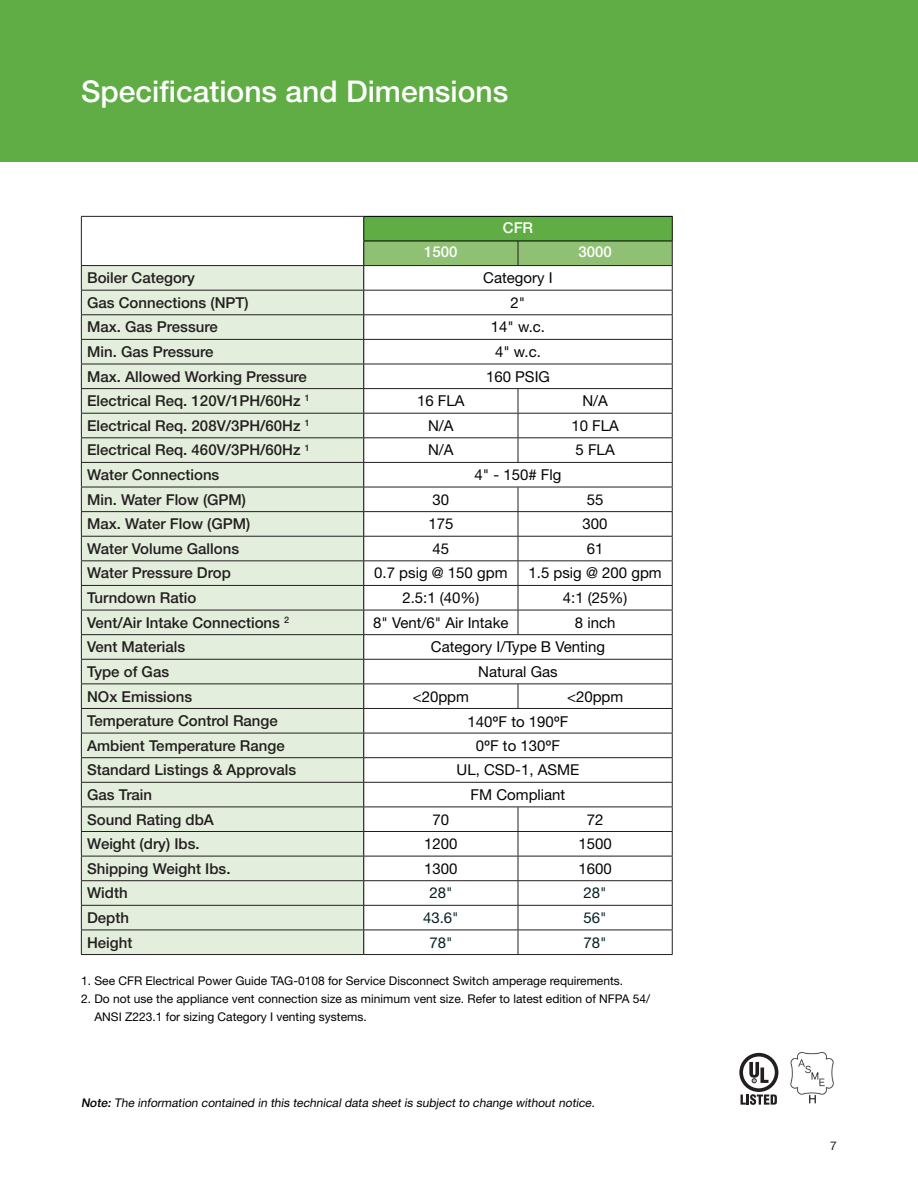
<style>
.page{position:relative;width:918px;height:1188px;background:#fff}
.page>*{position:absolute;margin:0;border:0;box-sizing:border-box;transform-origin:0 0}
.bodycopy{font:500 30px "Helvetica Neue LT Std";color:#fff}
.t1{font:500 15px "Helvetica Neue LT Std";color:#231f20}
.t2{font:15px "Helvetica Neue LT Std";color:#040503}
.t3{font:15px "Helvetica Neue LT Std";color:#072027}
.t4{font:500 15px "Helvetica Neue LT Std";color:#fff}
.t5{font:12px/18px "Helvetica Neue LT Std";color:#000}
.t6{font:italic 12px "Helvetica Neue LT Std";color:#000}
.bodycopy-2{font:12px "Helvetica Neue LT Std";color:#231f20}
.s1{font-family:"Brutal Type"}
.s2{font-weight:500}
</style>
<div class="page">
<div style="left:0;top:0;width:918px;height:162px;background:#60ad45"></div>
<div style="left:82px;top:266px;width:281px;height:688px;background:#e4eedc"></div>
<hr style="left:81px;top:216px;width:282px;height:1px;background:#231f20">
<hr style="left:81px;top:265px;width:283px;height:1px;background:#231f20">
<hr style="left:81px;top:290px;width:283px;height:1px;background:#231f20">
<hr style="left:81px;top:314px;width:283px;height:1px;background:#231f20">
<hr style="left:81px;top:339px;width:283px;height:1px;background:#231f20">
<hr style="left:81px;top:364px;width:283px;height:1px;background:#231f20">
<hr style="left:81px;top:388px;width:283px;height:1px;background:#231f20">
<hr style="left:81px;top:413px;width:283px;height:1px;background:#231f20">
<hr style="left:81px;top:437px;width:283px;height:1px;background:#231f20">
<hr style="left:81px;top:462px;width:283px;height:1px;background:#231f20">
<hr style="left:81px;top:487px;width:283px;height:1px;background:#231f20">
<hr style="left:81px;top:511px;width:283px;height:1px;background:#231f20">
<hr style="left:81px;top:536px;width:283px;height:1px;background:#231f20">
<hr style="left:81px;top:560px;width:283px;height:1px;background:#231f20">
<hr style="left:81px;top:585px;width:283px;height:1px;background:#231f20">
<hr style="left:81px;top:610px;width:283px;height:1px;background:#231f20">
<hr style="left:81px;top:634px;width:283px;height:1px;background:#231f20">
<hr style="left:81px;top:659px;width:283px;height:1px;background:#231f20">
<hr style="left:81px;top:684px;width:283px;height:1px;background:#231f20">
<hr style="left:81px;top:708px;width:283px;height:1px;background:#231f20">
<hr style="left:81px;top:733px;width:283px;height:1px;background:#231f20">
<hr style="left:81px;top:757px;width:283px;height:1px;background:#231f20">
<hr style="left:81px;top:782px;width:283px;height:1px;background:#231f20">
<hr style="left:81px;top:807px;width:283px;height:1px;background:#231f20">
<hr style="left:81px;top:831px;width:283px;height:1px;background:#231f20">
<hr style="left:81px;top:856px;width:283px;height:1px;background:#231f20">
<hr style="left:81px;top:880px;width:283px;height:1px;background:#231f20">
<hr style="left:81px;top:905px;width:283px;height:1px;background:#231f20">
<hr style="left:81px;top:930px;width:283px;height:1px;background:#231f20">
<svg style="left:81px;top:217px;width:1px;height:737px"></svg>
<hr style="left:81px;top:954px;width:283px;height:1px;background:#231f20">
<hr style="left:364px;top:954px;width:154px;height:1px;background:#231f20">
<hr style="left:518px;top:954px;width:155px;height:1px;background:#231f20">
<hr style="left:363px;top:216px;width:155px;height:1px;background:#000">
<hr style="left:518px;top:216px;width:155px;height:1px;background:#000">
<svg style="left:363px;top:217px;width:310px;height:737px"></svg>
<svg style="left:739px;top:1053px;width:39px;height:52px"></svg>
<img style="left:790px;top:1052px;width:44px;height:52px">
<p class="bodycopy" style="left:81px;top:74px;width:429px">Specifications and Dimensions</p>
<p class="t4" style="left:503px;top:219px;width:32px">CFR</p>
<p class="t4" style="left:424px;top:243px;width:35px">1500</p>
<p class="t4" style="left:578px;top:243px;width:35px">3000</p>
<p class="t1" style="left:87px;top:269px;width:109px">Boiler Category</p>
<p class="t2" style="left:483px;top:269px;width:71px">Category I</p>
<p class="t1" style="left:87px;top:294px;width:163px">Gas Connections (NPT)</p>
<p class="t2" style="left:511px;top:294px;width:16px">2"</p>
<p class="t1" style="left:87px;top:318px;width:132px">Max. Gas Pressure</p>
<p class="t2" style="left:491px;top:318px;width:56px">14" w.c.</p>
<p class="t1" style="left:87px;top:343px;width:128px">Min. Gas Pressure</p>
<p class="t2" style="left:495px;top:343px;width:47px">4" w.c.</p>
<p class="t1" style="left:87px;top:367px;width:221px">Max. Allowed Working Pressure</p>
<p class="t2" style="left:486px;top:367px;width:65px">160 PSIG</p>
<p class="t1" style="left:87px;top:392px;width:224px">Electrical Req. 120V/1PH/60Hz <sup>1</sup></p>
<p class="t2" style="left:417px;top:392px;width:49px">16 FLA</p>
<p class="t2" style="left:582px;top:392px;width:27px">N/A</p>
<p class="t1" style="left:87px;top:417px;width:224px">Electrical Req. 208V/3PH/60Hz <sup>1</sup></p>
<p class="t2" style="left:428px;top:417px;width:27px">N/A</p>
<p class="t2" style="left:571px;top:417px;width:49px">10 FLA</p>
<p class="t1" style="left:87px;top:441px;width:224px">Electrical Req. 460V/3PH/60Hz <sup>1</sup></p>
<p class="t2" style="left:428px;top:441px;width:27px">N/A</p>
<p class="t2" style="left:576px;top:441px;width:41px">5 FLA</p>
<p class="t1" style="left:87px;top:466px;width:134px">Water Connections</p>
<p class="t2" style="left:475px;top:466px;width:88px">4" - 150# Flg</p>
<p class="t1" style="left:87px;top:490px;width:160px">Min. Water Flow (GPM)</p>
<p class="t2" style="left:433px;top:490px;width:18px">30</p>
<p class="t2" style="left:587px;top:490px;width:18px">55</p>
<p class="t1" style="left:87px;top:515px;width:165px">Max. Water Flow (GPM)</p>
<p class="t2" style="left:428px;top:515px;width:27px">175</p>
<p class="t2" style="left:583px;top:515px;width:27px">300</p>
<p class="t1" style="left:87px;top:540px;width:153px">Water Volume Gallons</p>
<p class="t2" style="left:433px;top:540px;width:18px">45</p>
<p class="t2" style="left:587px;top:540px;width:18px">61</p>
<p class="t1" style="left:87px;top:564px;width:145px">Water Pressure Drop</p>
<p class="t2" style="left:374px;top:564px;width:135px">0.7 psig @ 150 gpm</p>
<p class="t2" style="left:529px;top:564px;width:135px">1.5 psig @ 200 gpm</p>
<p class="t1" style="left:87px;top:589px;width:111px">Turndown Ratio</p>
<p class="t2" style="left:402px;top:589px;width:78px">2.5:1 (40%)</p>
<p class="t2" style="left:563px;top:589px;width:66px">4:1 (25%)</p>
<p class="t1" style="left:87px;top:613px;width:204px">Vent/Air Intake Connections <sup>2</sup></p>
<p class="t2" style="left:373px;top:613px;width:137px">8" Vent/6" Air Intake</p>
<p class="t2" style="left:575px;top:613px;width:42px">8 inch</p>
<p class="t1" style="left:87px;top:638px;width:100px">Vent Materials</p>
<p class="t2" style="left:431px;top:638px;width:176px">Category I/Type B Venting</p>
<p class="t1" style="left:87px;top:663px;width:83px">Type of Gas</p>
<p class="t2" style="left:478px;top:663px;width:81px">Natural Gas</p>
<p class="t1" style="left:87px;top:687px;width:107px">NOx Emissions</p>
<p class="t2" style="left:413px;top:687px;width:58px">&lt;20ppm</p>
<p class="t2" style="left:567px;top:687px;width:58px">&lt;20ppm</p>
<p class="t1" style="left:87px;top:712px;width:192px">Temperature Control Range</p>
<p class="t2" style="left:467px;top:713px;width:103px">140<span class="s1">º</span>F to 190<span class="s1">º</span>F</p>
<p class="t1" style="left:87px;top:736px;width:199px">Ambient Temperature Range</p>
<p class="t2" style="left:476px;top:737px;width:86px">0<span class="s1">º</span>F to 130<span class="s1">º</span>F</p>
<p class="t1" style="left:87px;top:761px;width:211px">Standard Listings &amp; Approvals</p>
<p class="t2" style="left:457px;top:761px;width:124px">UL, CSD-1, ASME</p>
<p class="t1" style="left:87px;top:786px;width:67px">Gas Train</p>
<p class="t2" style="left:471px;top:786px;width:96px">FM Compliant</p>
<p class="t1" style="left:87px;top:810px;width:128px">Sound Rating dbA</p>
<p class="t2" style="left:433px;top:810px;width:18px">70</p>
<p class="t2" style="left:587px;top:810px;width:18px">72</p>
<p class="t1" style="left:87px;top:835px;width:114px">Weight (dry) Ibs.</p>
<p class="t2" style="left:424px;top:835px;width:35px">1200</p>
<p class="t2" style="left:578px;top:835px;width:35px">1500</p>
<p class="t1" style="left:87px;top:859px;width:145px">Shipping Weight Ibs.</p>
<p class="t2" style="left:424px;top:859px;width:35px">1300</p>
<p class="t2" style="left:578px;top:859px;width:35px">1600</p>
<p class="t1" style="left:87px;top:884px;width:42px">Width</p>
<p class="t3" style="left:429px;top:884px;width:25px">28"</p>
<p class="t3" style="left:584px;top:884px;width:25px">28"</p>
<p class="t1" style="left:87px;top:909px;width:43px">Depth</p>
<p class="t3" style="left:423px;top:909px;width:37px">43.6"</p>
<p class="t3" style="left:584px;top:909px;width:25px">56"</p>
<p class="t1" style="left:87px;top:933px;width:47px">Height</p>
<p class="t3" style="left:429px;top:933px;width:25px">78"</p>
<p class="t3" style="left:584px;top:933px;width:25px">78"</p>
<p class="t5" style="left:81px;top:972px;width:544px">1. See CFR Electrical Power Guide TAG-0108 for Service Disconnect Switch amperage requirements.</p>
<p class="t5" style="left:94px;top:990px;width:557px;text-indent:-14px">2. Do not use the appliance vent connection size as minimum vent size. Refer to latest edition of NFPA 54/<br>ANSI Z223.1 for sizing Category I venting systems.</p>
<p class="t6" style="left:81px;top:1096px;width:517px"><span class="s2">Note:</span> The information contained in this technical data sheet is subject to change without notice.</p>
<p class="bodycopy-2" style="left:830px;top:1139px;width:8px">7</p>
</div>
